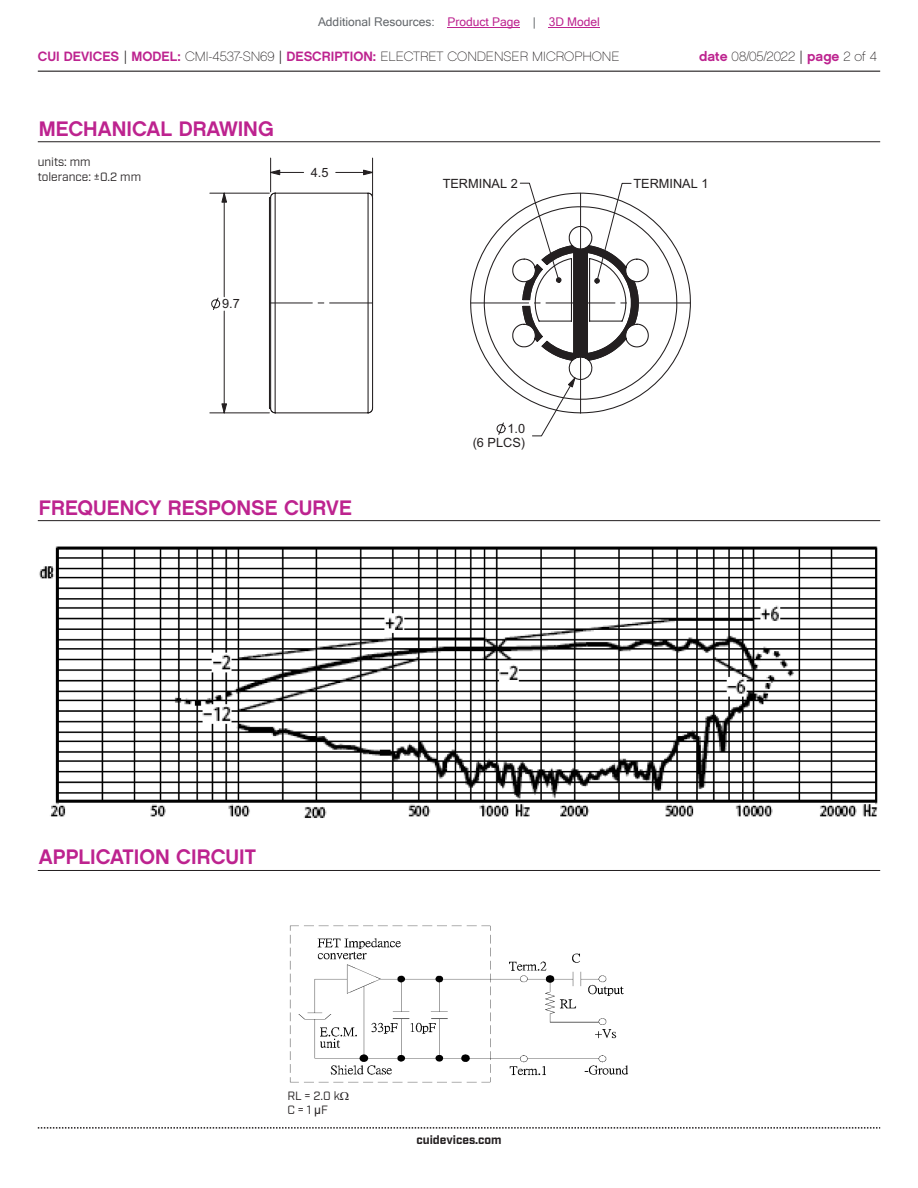
<style>
.page{position:relative;width:918px;height:1188px;background:#fff}
.page>*{position:absolute;margin:0;border:0;box-sizing:border-box;transform-origin:0 0}
.t1{font:21px "Chalet New York Nineteen Sixty";color:#bd238f}
.t2{font:13.5px "Chalet Paris Nineteen Sixty";color:#231f20}
.t3{font:12.75px/14.2px "Arial";color:#231f20;text-align:right}
.t4{font:12px "Microsoft Sans Serif";color:#63676b}
.t5{font:12px/14.4px "Industry";color:#231f20}
.t6{font:700 12px "Industry";color:#231f20}
.s1{color:#bd238f}
.s2{font-family:"Chalet New York Nineteen Sixty";color:#bd238f}
.s3{font-family:"Industry"}
.s4{font-family:"Arial"}
</style>
<div class="page">
<hr style="left:38px;top:71px;width:842px;height:1px;background:#231f20">
<svg style="left:38px;top:1127px;width:842px;height:2px"></svg>
<hr style="left:38px;top:141px;width:842px;height:1px;background:#231f20">
<svg style="left:268px;top:214px;width:423px;height:200px"></svg>
<hr style="left:471px;top:303px;width:58px;height:1px;background:#231f20">
<hr style="left:632px;top:303px;width:58px;height:1px;background:#231f20">
<hr style="left:210px;top:193px;width:59px;height:1px;background:#231f20">
<hr style="left:210px;top:412px;width:59px;height:1px;background:#231f20">
<hr style="left:224px;top:311px;width:1px;height:102px;background:#231f20">
<svg style="left:211px;top:158px;width:163px;height:153px"></svg>
<svg style="left:221px;top:403px;width:7px;height:11px"></svg>
<svg style="left:496px;top:182px;width:150px;height:255px"></svg>
<hr style="left:38px;top:520px;width:842px;height:1px;background:#231f20">
<hr style="left:38px;top:870px;width:842px;height:1px;background:#231f20">
<img style="left:39px;top:546px;width:839px;height:272px">
<img style="left:289px;top:925px;width:339px;height:158px">
<hr style="left:448px;top:27px;width:72px;height:1px;background:#bd238f">
<hr style="left:549px;top:27px;width:51px;height:1px;background:#bd238f">
<p class="t4" style="left:318px;top:15px;width:283px">Additional Resources: <span class="s1">Product Page</span> | <span class="s1">3D Model</span></p>
<p class="t2" style="left:38px;top:48px;width:583px"><span class="s2">CUI DEVICES</span> <span class="s3">|</span> <span class="s2">MODEL:</span> CMI-4537-SN69 <span class="s3">|</span> <span class="s2">DESCRIPTION:</span> ELECTRET CONDENSER MICROPHONE</p>
<p class="t2" style="left:699px;top:48px;width:179px"><span class="s2">date</span> 08/05/2022 <span class="s3">|</span> <span class="s2">page</span> 2 of 4</p>
<h1 class="t1" style="left:39px;top:115px;width:236px">MECHANICAL DRAWING</h1>
<p class="t5" style="left:38px;top:155px;width:105px">units: mm tolerance: ±0.2 mm</p>
<p class="t3" style="left:311px;top:165px;width:19px">4.5</p>
<p class="t3" style="left:222px;top:297px;width:19px">9.7</p>
<h1 class="t1" style="left:39px;top:494px;width:314px">FREQUENCY RESPONSE CURVE</h1>
<p class="t3" style="left:443px;top:177px;width:77px">TERMINAL 2</p>
<p class="t3" style="left:633px;top:177px;width:77px">TERMINAL 1</p>
<p class="t3" style="left:473px;top:422px;width:54px">1.0<br>(6 PLCS)</p>
<h1 class="t1" style="left:39px;top:844px;width:219px">APPLICATION CIRCUIT</h1>
<p class="t5" style="left:287px;top:1089px;width:54px">RL = 2.0 k<br>C = 1 <span class="s4">µ</span>F</p>
<p class="t6" style="left:416px;top:1132px;width:87px">cuidevices.com</p>
</div>
